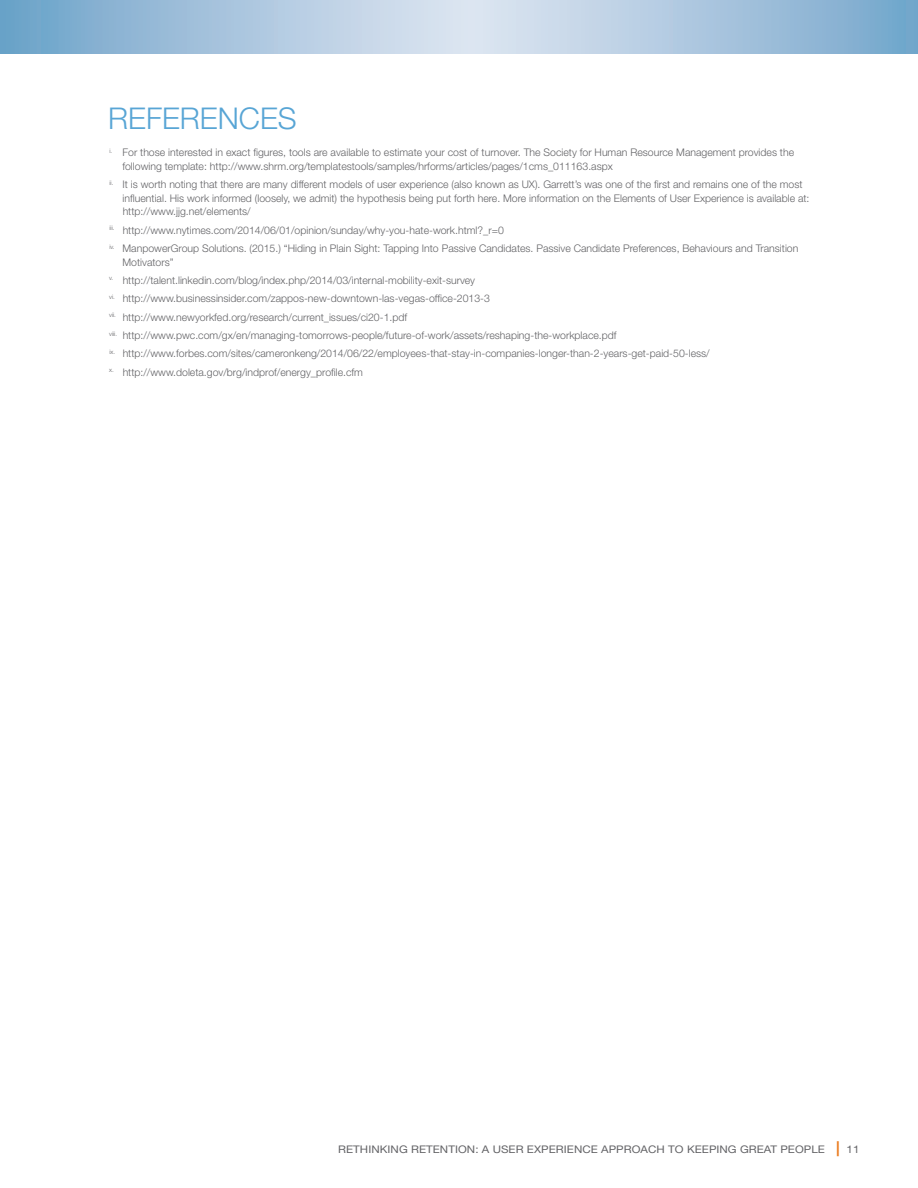
<style>
.page{position:relative;width:918px;height:1188px;background:#fff}
.page>*{position:absolute;margin:0;border:0;box-sizing:border-box;transform-origin:0 0}
.Level2BluHead{font:300 30px "Helvetica Neue LT Std";color:#58a5d5}
.t1{font:300 10.5px/13.5px "Helvetica Neue LT Std";color:#636366}
.t2{font:10.5px "Helvetica Neue LT Std";letter-spacing:.005em;color:#636366;scale:1.1 1}
.s1{font-weight:700;font-size:15px;color:#ea7d22}
</style>
<div class="page">
<svg style="left:0;top:0;width:918px;height:54px;background:#a9c5de"></svg>
<p class="Level2BluHead" style="left:108px;top:100px;width:190px">REFERENCES</p>
<p class="t1" style="left:122px;top:146px;width:673px;text-indent:-13px"><sup>i.</sup> For those interested in exact figures, tools are available to estimate your cost of turnover. The Society for Human Resource Management provides the following template: http://www.shrm.org/templatestools/samples/hrforms/articles/pages/1cms_011163.aspx</p>
<p class="t1" style="left:123px;top:178px;width:688px;text-indent:-13px"><sup>ii.</sup> It is worth noting that there are many different models of user experience (also known as UX). Garrett’s was one of the first and remains one of the most influential. His work informed (loosely, we admit) the hypothesis being put forth here. More information on the Elements of User Experience is available at: http://www.jjg.net/elements/</p>
<p class="t1" style="left:109px;top:223px;width:396px"><sup>iii.</sup> http://www.nytimes.com/2014/06/01/opinion/sunday/why-you-hate-work.html?_r=0</p>
<p class="t1" style="left:123px;top:241px;width:677px;text-indent:-13px"><sup>iv.</sup> ManpowerGroup Solutions. (2015.) “Hiding in Plain Sight: Tapping Into Passive Candidates. Passive Candidate Preferences, Behaviours and Transition<br>Motivators”</p>
<p class="t1" style="left:109px;top:273px;width:368px"><sup>v.</sup> http://talent.linkedin.com/blog/index.php/2014/03/internal-mobility-exit-survey</p>
<p class="t1" style="left:109px;top:292px;width:382px"><sup>vi.</sup> http://www.businessinsider.com/zappos-new-downtown-las-vegas-office-2013-3</p>
<p class="t1" style="left:109px;top:310px;width:300px"><sup>vii.</sup> http://www.newyorkfed.org/research/current_issues/ci20-1.pdf</p>
<p class="t1" style="left:109px;top:328px;width:509px"><sup>viii.</sup> http://www.pwc.com/gx/en/managing-tomorrows-people/future-of-work/assets/reshaping-the-workplace.pdf</p>
<p class="t1" style="left:109px;top:347px;width:602px"><sup>ix.</sup> http://www.forbes.com/sites/cameronkeng/2014/06/22/employees-that-stay-in-companies-longer-than-2-years-get-paid-50-less/</p>
<p class="t1" style="left:109px;top:365px;width:255px"><sup>x.</sup> http://www.doleta.gov/brg/indprof/energy_profile.cfm</p>
<p class="t2" style="left:338px;top:1143px;width:475px">RETHINKING RETENTION: A USER EXPERIENCE APPROACH TO KEEPING GREAT PEOPLE <span class="s1">|</span> 11</p>
</div>
